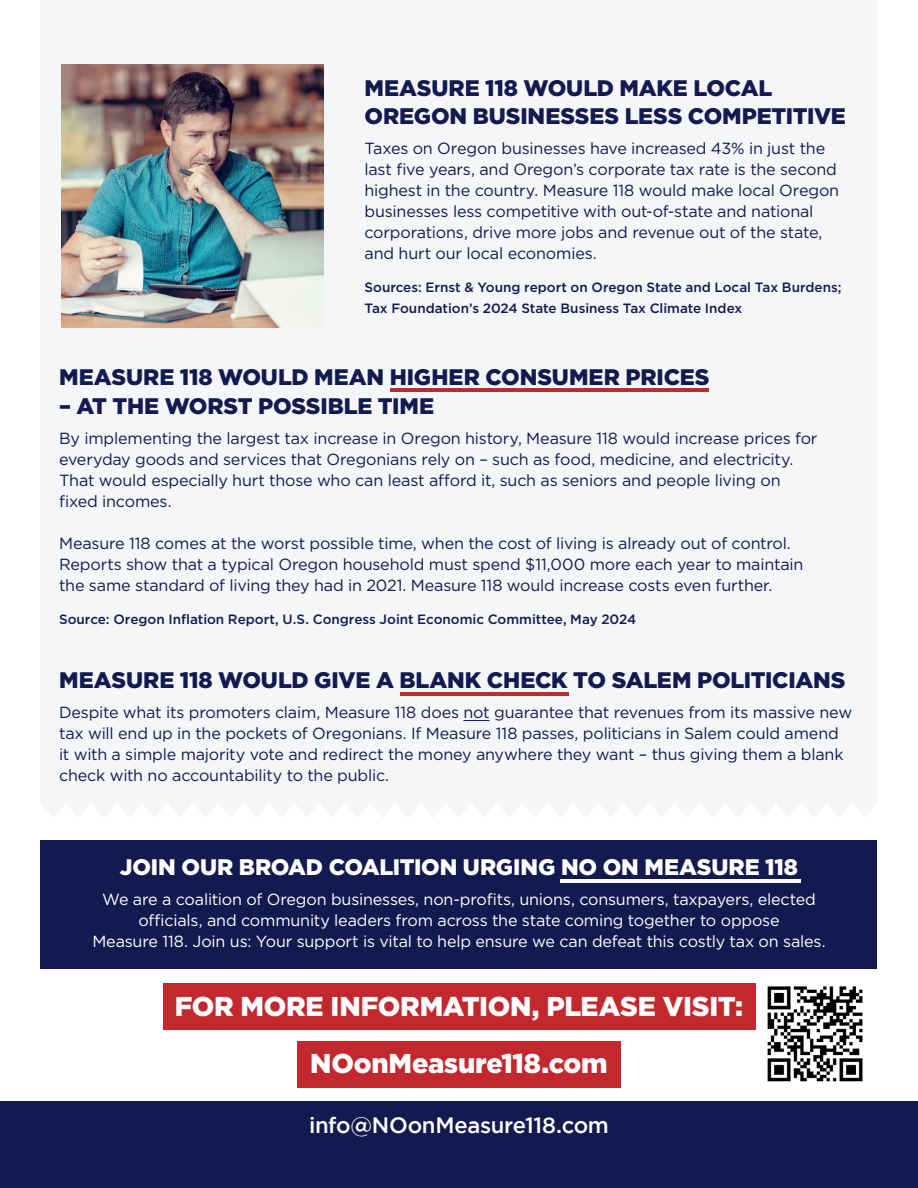
<style>
.page{position:relative;width:918px;height:1188px;background:#fff}
.page>*{position:absolute;margin:0;border:0;box-sizing:border-box;transform-origin:0 0}
.t1{font:900 27.15px/57.3px "Gotham";letter-spacing:-.01em;color:#fff;text-align:center}
.t2{font:900 22.5px/28.5px "Gotham";letter-spacing:-.01em;color:#121a50}
.t3{font:900 22.5px "Gotham";letter-spacing:-.01em;color:#fff}
.t4{font:500 22.2px "Gotham";letter-spacing:-.015em;color:#fff}
.t5{font:16.2px/21px "Gotham";letter-spacing:-.01em;color:#121a50}
.t6{font:16.2px/21px "Gotham";letter-spacing:-.01em;color:#fff;text-align:center}
.t7{font:500 13.5px/21px "Gotham";color:#121a50}
</style>
<div class="page">
<div style="left:40px;top:840px;width:838px;height:128px;background:#121a50"></div>
<div style="left:163px;top:984px;width:592px;height:46px;background:#c3282e"></div>
<div style="left:297px;top:1041px;width:324px;height:46px;background:#c3282e"></div>
<div style="left:40px;top:0;width:838px;height:730px;background:#f5f6f8"></div>
<svg style="left:463px;top:720px;width:27px;height:1px"></svg>
<hr style="left:391px;top:388px;width:318px;height:4px;background:#c3282e">
<hr style="left:400px;top:693px;width:169px;height:3px;background:#c3282e">
<hr style="left:561px;top:879px;width:240px;height:3px;background:#fff">
<div style="left:0;top:1102px;width:918px;height:86px;background:#121a50"></div>
<img style="left:62px;top:64px;width:262px;height:263px">
<img style="left:767px;top:986px;width:96px;height:96px">
<h2 class="t2" style="left:364px;top:73px;width:483px">MEASURE 118 WOULD MAKE LOCAL<br>OREGON BUSINESSES LESS COMPETITIVE</h2>
<p class="t5" style="left:364px;top:138px;width:476px">Taxes on Oregon businesses have increased 43% in just the last five years, and Oregon’s corporate tax rate is the second highest in the country. Measure 118 would make local Oregon businesses less competitive with out-of-state and national corporations, drive more jobs and revenue out of the state, and hurt our local economies.</p>
<p class="t7" style="left:364px;top:277px;width:479px">Sources: Ernst &amp; Young report on Oregon State and Local Tax Burdens;<br>Tax Foundation’s 2024 State Business Tax Climate Index</p>
<h2 class="t2" style="left:59px;top:363px;width:652px">MEASURE 118 WOULD MEAN HIGHER CONSUMER PRICES</h2>
<h2 class="t2" style="left:59px;top:391px;width:377px">– AT THE WORST POSSIBLE TIME</h2>
<p class="t5" style="left:59px;top:427px;width:760px">By implementing the largest tax increase in Oregon history, Measure 118 would increase prices for everyday goods and services that Oregonians rely on – such as food, medicine, and electricity.<br>That would especially hurt those who can least afford it, such as seniors and people living on fixed incomes.</p>
<p class="t5" style="left:59px;top:532px;width:746px">Measure 118 comes at the worst possible time, when the cost of living is already out of control.<br>Reports show that a typical Oregon household must spend $11,000 more each year to maintain the same standard of living they had in 2021. Measure 118 would increase costs even further.</p>
<p class="t7" style="left:59px;top:608px;width:579px">Source: Oregon Inflation Report, U.S. Congress Joint Economic Committee, May 2024</p>
<h2 class="t2" style="left:59px;top:666px;width:788px">MEASURE 118 WOULD GIVE A BLANK CHECK TO SALEM POLITICIANS</h2>
<p class="t5" style="left:59px;top:702px;width:795px">Despite what its promoters claim, Measure 118 does not guarantee that revenues from its massive new tax will end up in the pockets of Oregonians. If Measure 118 passes, politicians in Salem could amend it with a simple majority vote and redirect the money anywhere they want – thus giving them a blank check with no accountability to the public.</p>
<h2 class="t3" style="left:120px;top:854px;width:680px">JOIN OUR BROAD COALITION URGING NO ON MEASURE 118</h2>
<p class="t6" style="left:92px;top:889px;width:735px">We are a coalition of Oregon businesses, non-profits, unions, consumers, taxpayers, elected officials, and community leaders from across the state coming together to oppose<br>Measure 118. Join us: Your support is vital to help ensure we can defeat this costly tax on sales.</p>
<h1 class="t1" style="left:175px;top:977px;width:570px">FOR MORE INFORMATION, PLEASE VISIT:<br>NOonMeasure118.com</h1>
<h3 class="t4" style="left:309px;top:1112px;width:301px">info@NOonMeasure118.com</h3>
</div>
